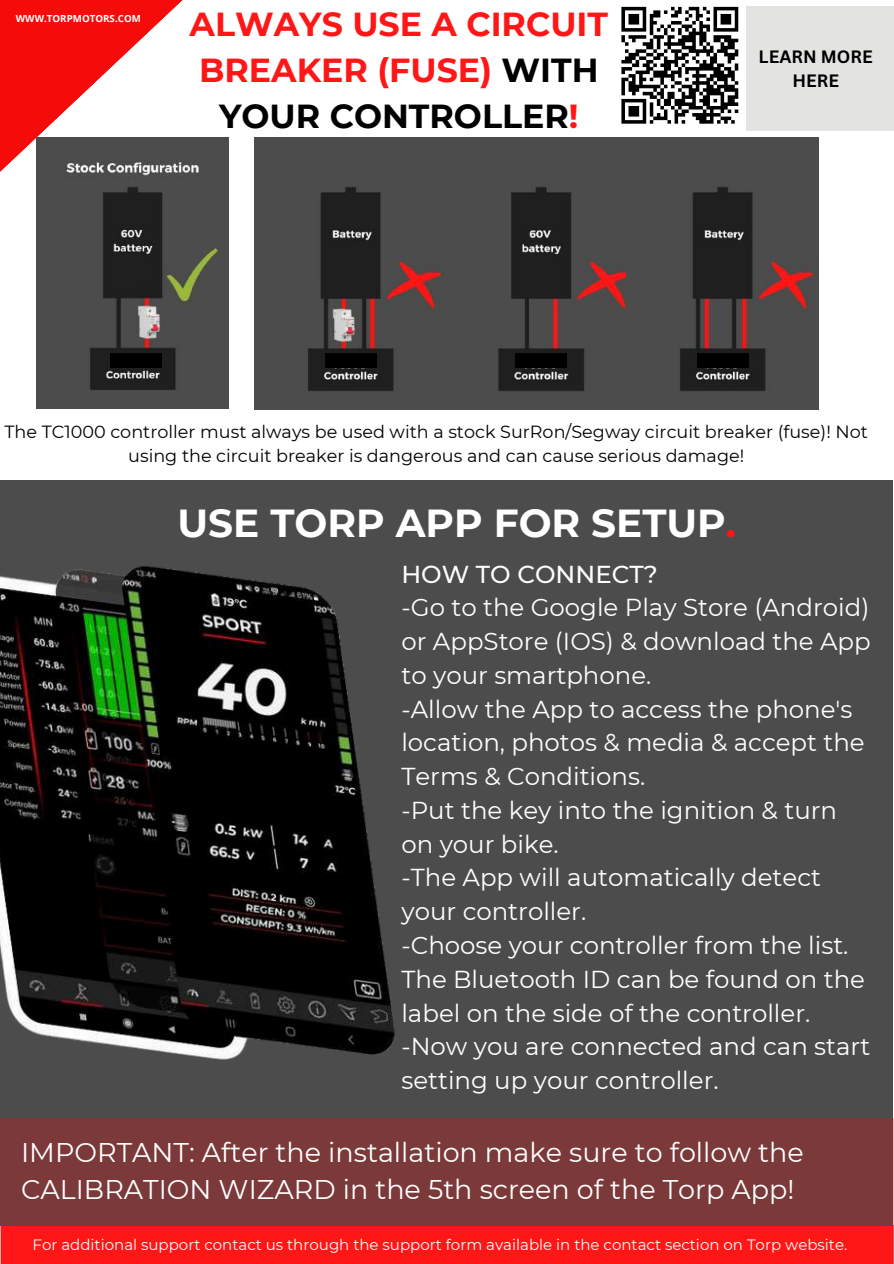
<style>
.page{position:relative;width:894px;height:1264px;background:#fff}
.page>*{position:absolute;margin:0;border:0;box-sizing:border-box;transform-origin:0 0}
.t1{font:700 39px "Montserrat";color:#fff}
.t2{font:700 33.15px/45.8px "Montserrat";color:#ff1616;text-align:center}
.t3{font:27px/37.2px "Montserrat";color:#fff}
.t4{font:24.45px/33.8px "Montserrat";color:#fff}
.t5{font:500 24.45px "Montserrat";color:#fff}
.t6{font:17.55px/24.2px "Montserrat";color:#000;text-align:center}
.t7{font:700 17.4px/23.5px "Canva Sans";color:#000;text-align:center}
.t8{font:15px "Montserrat";color:#fff}
.t9{font:700 9.75px "Open Sans";color:#fff}
.s1{color:#000}
.s2{color:#ff1616}
</style>
<div class="page">
<svg style="left:0;top:0;width:183px;height:208px"></svg>
<div style="left:0;top:1225px;width:893px;height:38px;background:#ff1616"></div>
<img style="left:37px;top:137px;width:191px;height:271px">
<img style="left:254px;top:137px;width:190px;height:272px">
<img style="left:444px;top:137px;width:182px;height:272px">
<img style="left:626px;top:137px;width:192px;height:272px">
<div style="left:0;top:480px;width:892px;height:745px;background:#4c4c4c"></div>
<div style="left:0;top:1118px;width:893px;height:107px;background:#7b3939"></div>
<div style="left:110px;top:353px;width:52px;height:15px;background:#000"></div>
<div style="left:614px;top:7px;width:279px;height:124px;background:#e3e3e2"></div>
<div style="left:325px;top:353px;width:51px;height:15px;background:#000"></div>
<div style="left:515px;top:353px;width:51px;height:15px;background:#000"></div>
<div style="left:696px;top:353px;width:52px;height:15px;background:#000"></div>
<div style="left:614px;top:0;width:131px;height:131px;background:#fff"></div>
<svg style="left:621px;top:6px;width:118px;height:118px"></svg>
<img style="left:0;top:566px;width:395px;height:494px">
<p class="t9" style="left:16px;top:12px;width:126px">WWW.TORPMOTORS.COM</p>
<h2 class="t2" style="left:189px;top:2px;width:420px">ALWAYS USE A CIRCUIT<br>BREAKER (FUSE) <span class="s1">WITH<br>YOUR CONTROLLER</span>!</h2>
<p class="t7" style="left:758px;top:45px;width:116px">LEARN MORE<br>HERE</p>
<p class="t6" style="left:5px;top:419px;width:864px">The TC1000 controller must always be used with a stock SurRon/Segway circuit breaker (fuse)! Not using the circuit breaker is dangerous and can cause serious damage!</p>
<h1 class="t1" style="left:177px;top:499px;width:560px">USE TORP APP FOR SETUP<span class="s2">.</span></h1>
<p class="t5" style="left:401px;top:559px;width:258px">HOW TO CONNECT?</p>
<p class="t4" style="left:401px;top:590px;width:470px">-Go to the Google Play Store (Android) or AppStore (IOS) &amp; download the App to your smartphone.<br>-Allow the App to access the phone's location, photos &amp; media &amp; accept the<br>Terms &amp; Conditions.<br>-Put the key into the ignition &amp; turn on your bike.<br>-The App will automatically detect your controller.<br>-Choose your controller from the list.<br>The Bluetooth ID can be found on the label on the side of the controller. -Now you are connected and can start setting up your controller.</p>
<p class="t3" style="left:21px;top:1133px;width:784px">IMPORTANT: After the installation make sure to follow the<br>CALIBRATION WIZARD in the 5th screen of the Torp App!</p>
<p class="t8" style="left:33px;top:1235px;width:816px">For additional support contact us through the support form available in the contact section on Torp website.</p>
</div>
